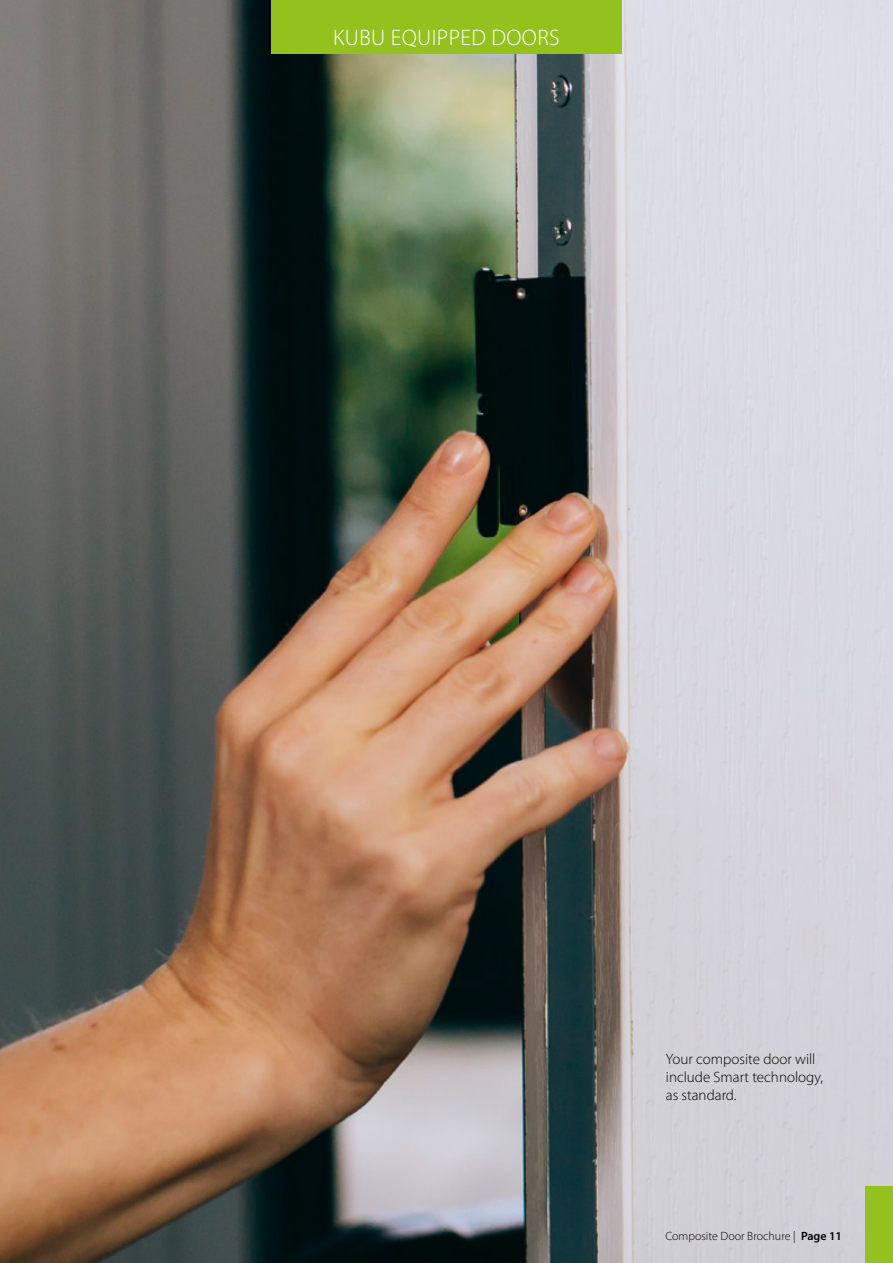
<style>
.page{position:relative;width:893px;height:1263px;background:#fff}
.page>*{position:absolute;margin:0;border:0;box-sizing:border-box;transform-origin:0 0}
.t1{font:300 22.5px "Myriad Pro";letter-spacing:.02em;color:#fff}
.t2{font:300 15px/18px "Myriad Pro";color:#000}
.t3{font:300 12px "Myriad Pro";color:#000}
.s1{font-weight:600}
</style>
<div class="page">
<img style="left:0;top:0;width:893px;height:1263px">
<div style="left:271px;top:0;width:350px;height:53px;background:#95c11f"></div>
<div style="left:865px;top:1186px;width:28px;height:77px;background:#95c11f"></div>
<h1 class="t1" style="left:333px;top:24px;width:228px">KUBU EQUIPPED DOORS</h1>
<p class="t2" style="left:666px;top:1049px;width:159px">Your composite door will include Smart technology, as standard.</p>
<p class="t3" style="left:665px;top:1229px;width:178px">Composite Door Brochure | <span class="s1">Page 11</span></p>
</div>
